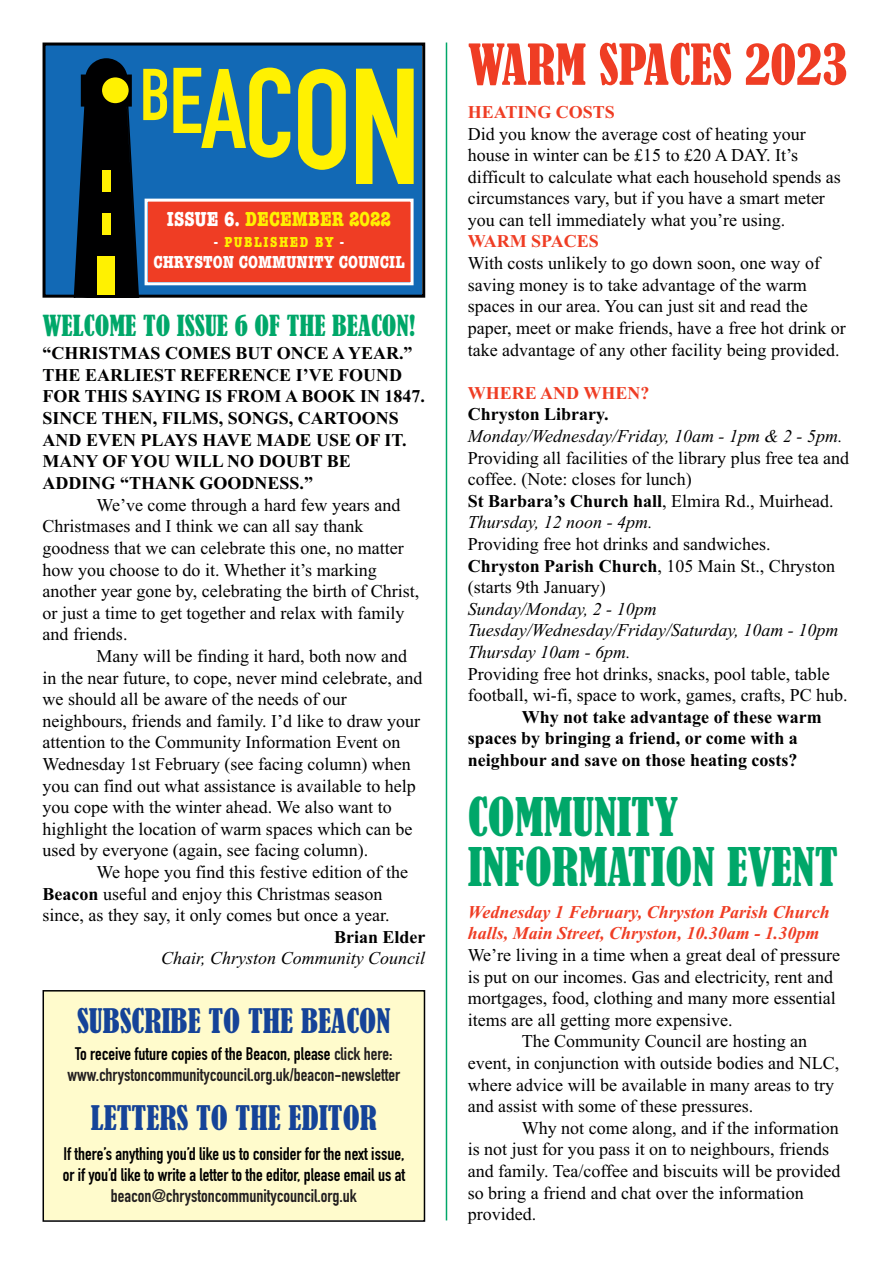
<style>
.page{position:relative;width:893px;height:1263px;background:#fff}
.page>*{position:absolute;margin:0;border:0;box-sizing:border-box;transform-origin:0 0}
.t1{font:700 72px "DIN Condensed";color:#fff101}
.t2{font:condensed 52.5px "Bernard";color:#ef3d24}
.t3{font:condensed 49.5px/49.5px "Bernard";color:#00a769}
.t4{font:condensed 31.5px "Bernard";color:#154398}
.t5{font:condensed 27px "Bernard";color:#00a769}
.t6{font:700 condensed 21px "American Typewriter";color:#fff101}
.t7{font:18px/21.6px "Times New Roman";color:#000001}
.t8{font:700 18px/21.6px "Times New Roman";color:#000001}
.t9{font:italic 18px/21.6px "Times New Roman";color:#000001}
.t10{font:700 18px/21px "DIN Condensed";color:#231f20;text-align:center}
.t11{font:700 18px/21px "DIN Condensed";color:#000001}
.t12{font:italic 700 18px/21.9px "Times New Roman";color:#ef3d24}
.t13{font:700 18px "Times New Roman";color:#ef3d24}
.t14{font:700 condensed 18px "American Typewriter";color:#fff}
.t15{font:700 condensed 15px "American Typewriter";letter-spacing:.1em;color:#fff101}
.s1{font-size:91.5px}
.s2{font-size:111px}
.s3{font-size:124.5px}
.s4{font-size:139.5px}
.s5{font-size:162px}
.s6{color:#fff}
.s7{font-weight:700}
.s8{color:#000001}
.s9{font-style:italic}
</style>
<div class="page">
<hr style="left:446px;top:43px;width:1px;height:1177px;background:#00a769">
<div style="left:46px;top:46px;width:376px;height:249px;background:#1269b5"></div>
<div style="left:43px;top:43px;width:382px;height:255px;border:3px solid #000001"></div>
<svg style="left:74px;top:58px;width:65px;height:240px"></svg>
<div style="left:102px;top:171px;width:9px;height:21px;background:#fff101"></div>
<div style="left:102px;top:213px;width:9px;height:22px;background:#fff101"></div>
<div style="left:98px;top:256px;width:17px;height:39px;background:#fff101"></div>
<div style="left:102px;top:77px;width:27px;height:26px;background:#fff101;border-radius:50%"></div>
<div style="left:148px;top:202px;width:263px;height:80px;background:#ef3d24"></div>
<div style="left:145px;top:199px;width:269px;height:86px;border:3px solid #fff"></div>
<div style="left:44px;top:991px;width:380px;height:229px;background:#fffbcc"></div>
<div style="left:43px;top:990px;width:382px;height:232px;border:2px solid #000001"></div>
<h1 class="t1" style="left:140px;top:46px;width:282px">B<span class="s1">E</span><span class="s2">A</span><span class="s3">C</span><span class="s4">O</span><span class="s5">N</span></h1>
<p class="t6" style="left:167px;top:202px;width:226px"><span class="s6">ISSUE 6.</span> DECEMBER 2022</p>
<p class="t15" style="left:214px;top:230px;width:131px"><span class="s6">-</span> PUBLISHED BY <span class="s6">-</span></p>
<p class="t14" style="left:153px;top:248px;width:253px">CHRYSTON COMMUNITY COUNCIL</p>
<h3 class="t5" style="left:43px;top:311px;width:375px">WELCOME TO ISSUE 6 OF THE BEACON!</h3>
<p class="t8" style="left:43px;top:342px;width:384px">“CHRISTMAS COMES BUT ONCE A YEAR.”<br>THE EARLIEST REFERENCE I’VE FOUND<br>FOR THIS SAYING IS FROM A BOOK IN 1847.<br>SINCE THEN, FILMS, SONGS, CARTOONS<br>AND EVEN PLAYS HAVE MADE USE OF IT.<br>MANY OF YOU WILL NO DOUBT BE<br>ADDING “THANK GOODNESS.”</p>
<p class="t7" style="left:43px;top:494px;width:378px;text-indent:54px">We’ve come through a hard few years and Christmases and I think we can all say thank goodness that we can celebrate this one, no matter how you choose to do it. Whether it’s marking another year gone by, celebrating the birth of Christ, or just a time to get together and relax with family and friends.</p>
<p class="t7" style="left:43px;top:645px;width:381px;text-indent:54px">Many will be finding it hard, both now and in the near future, to cope, never mind celebrate, and we should all be aware of the needs of our neighbours, friends and family. I’d like to draw your attention to the Community Information Event on Wednesday 1st February (see facing column) when you can find out what assistance is available to help you cope with the winter ahead. We also want to highlight the location of warm spaces which can be used by everyone (again, see facing column).</p>
<p class="t7" style="left:43px;top:861px;width:367px;text-indent:54px">We hope you find this festive edition of the<br><span class="s7">Beacon</span> useful and enjoy this Christmas season since, as they say, it only comes but once a year.</p>
<p class="t8" style="left:334px;top:925px;width:93px">Brian Elder</p>
<p class="t9" style="left:161px;top:947px;width:266px">Chair, Chryston Community Council</p>
<h3 class="t4" style="left:77px;top:1004px;width:315px">SUBSCRIBE TO THE BEACON</h3>
<p class="t10" style="left:67px;top:1043px;width:334px"><span class="s8">To receive future copies of the Beacon, please</span> click here: www.chrystoncommunitycouncil.org.uk/beacon-newsletter</p>
<h3 class="t4" style="left:91px;top:1101px;width:287px">LETTERS TO THE EDITOR</h3>
<p class="t11" style="left:63px;top:1143px;width:344px">If there’s anything you’d like us to consider for the next issue, or if you’d like to write a letter to the editor, please email us at</p>
<p class="t10" style="left:111px;top:1185px;width:247px">beacon@chrystoncommunitycouncil.org.uk</p>
<h2 class="t2" style="left:468px;top:36px;width:381px">WARM SPACES 2023</h2>
<p class="t13" style="left:468px;top:101px;width:149px">HEATING COSTS</p>
<p class="t7" style="left:468px;top:123px;width:375px">Did you know the average cost of heating your house in winter can be £15 to £20 A DAY. It’s difficult to calculate what each household spends as circumstances vary, but if you have a smart meter you can tell immediately what you’re using.</p>
<p class="t13" style="left:468px;top:231px;width:133px">WARM SPACES</p>
<p class="t7" style="left:468px;top:252px;width:380px">With costs unlikely to go down soon, one way of saving money is to take advantage of the warm spaces in our area. You can just sit and read the paper, meet or make friends, have a free hot drink or take advantage of any other facility being provided.</p>
<p class="t13" style="left:468px;top:382px;width:183px">WHERE AND WHEN?</p>
<p class="t8" style="left:468px;top:403px;width:143px">Chryston Library.</p>
<p class="t9" style="left:468px;top:425px;width:376px">Monday/Wednesday/Friday, 10am - 1pm &amp; 2 - 5pm.</p>
<p class="t7" style="left:468px;top:447px;width:383px">Providing all facilities of the library plus free tea and coffee. (Note: closes for lunch)<br><span class="s7">St Barbara’s Church hall</span>, Elmira Rd., Muirhead.<br><span class="s9">Thursday, 12 noon - 4pm.</span></p>
<p class="t7" style="left:468px;top:533px;width:369px">Providing free hot drinks and sandwiches.<br><span class="s7">Chryston Parish Church</span>, 105 Main St., Chryston (starts 9th January)</p>
<p class="t9" style="left:468px;top:598px;width:372px">Sunday/Monday, 2 - 10pm<br>Tuesday/Wednesday/Friday/Saturday, 10am - 10pm<br>Thursday 10am - 6pm.</p>
<p class="t7" style="left:468px;top:663px;width:381px">Providing free hot drinks, snacks, pool table, table football, wi-fi, space to work, games, crafts, PC hub.</p>
<p class="t8" style="left:468px;top:706px;width:355px;text-indent:54px">Why not take advantage of these warm spaces by bringing a friend, or come with a neighbour and save on those heating costs?</p>
<h3 class="t3" style="left:468px;top:794px;width:372px">COMMUNITY<br>INFORMATION EVENT</h3>
<p class="t12" style="left:468px;top:900px;width:364px">Wednesday 1 February, Chryston Parish Church halls, Main Street, Chryston, 10.30am - 1.30pm</p>
<p class="t7" style="left:468px;top:944px;width:374px">We’re living in a time when a great deal of pressure</p>
<p class="t7" style="left:468px;top:965px;width:367px">is put on our incomes. Gas and electricity, rent and</p>
<p class="t7" style="left:468px;top:987px;width:369px">mortgages, food, clothing and many more essential</p>
<p class="t7" style="left:468px;top:1009px;width:266px">items are all getting more expensive.</p>
<p class="t7" style="left:522px;top:1030px;width:287px">The Community Council are hosting an</p>
<p class="t7" style="left:468px;top:1052px;width:373px">event, in conjunction with outside bodies and NLC,</p>
<p class="t7" style="left:468px;top:1073px;width:368px">where advice will be available in many areas to try</p>
<p class="t7" style="left:468px;top:1095px;width:287px">and assist with some of these pressures.</p>
<p class="t7" style="left:522px;top:1117px;width:318px">Why not come along, and if the information</p>
<p class="t7" style="left:468px;top:1138px;width:363px">is not just for you pass it on to neighbours, friends</p>
<p class="t7" style="left:468px;top:1160px;width:374px">and family. Tea/coffee and biscuits will be provided</p>
<p class="t7" style="left:468px;top:1181px;width:337px">so bring a friend and chat over the information</p>
<p class="t7" style="left:468px;top:1203px;width:70px">provided.</p>
</div>
